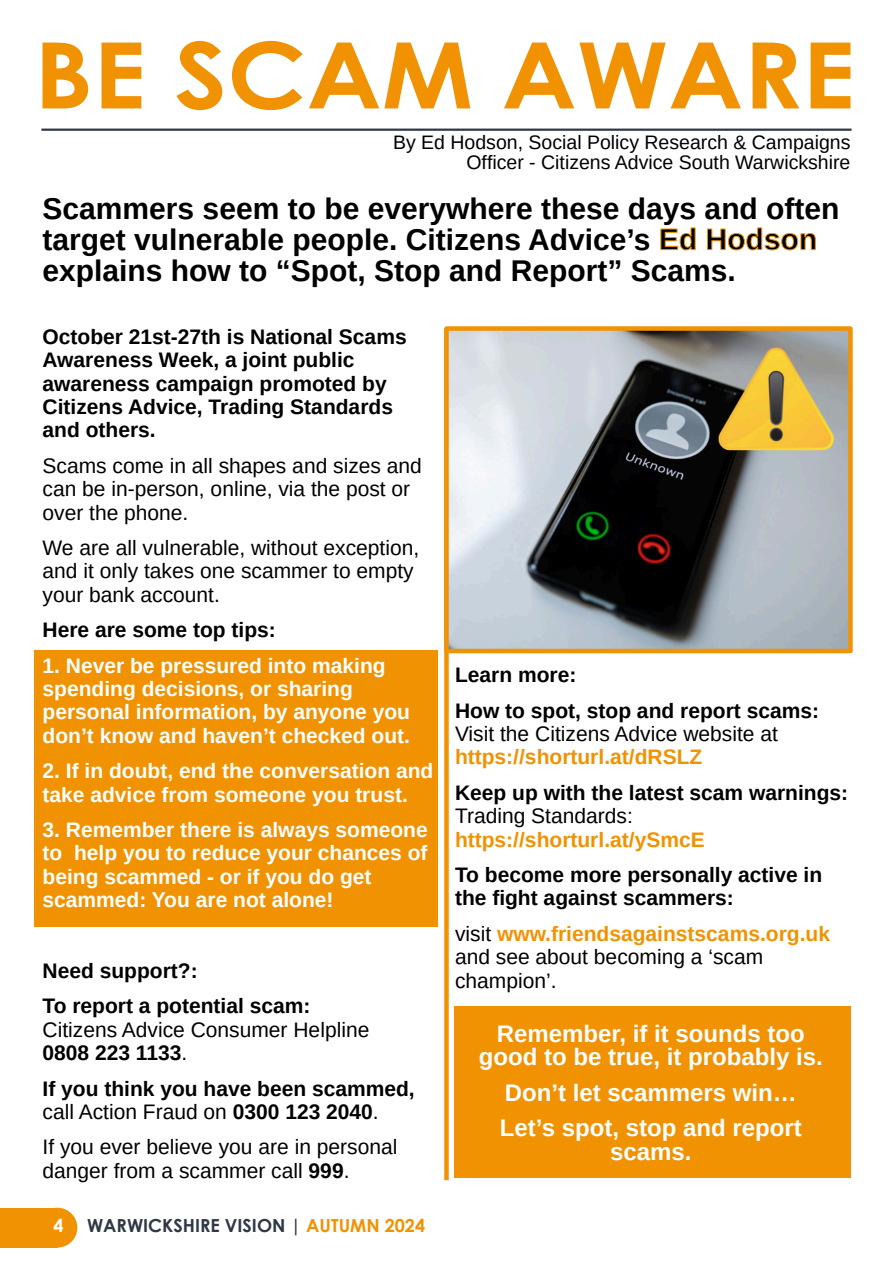
<style>
.page{position:relative;width:893px;height:1263px;background:#fff}
.page>*{position:absolute;margin:0;border:0;box-sizing:border-box;transform-origin:0 0}
.t1{font:700 91.65px "Century Gothic";color:#f19202;scale:1.11 1}
.t2{font:700 30px/31px "Arimo";color:#000}
.t3{font:700 24px/23.4px "Arimo";color:#fff;text-align:center}
.t4{font:21px/23.4px "Arimo";color:#000}
.t5{font:700 21px/23.4px "Arimo";color:#000}
.t6{font:700 21px/23.4px "Arimo";color:#fff}
.t7{font:700 21px "Arimo";color:#f19202}
.t8{font:19.5px/20.1px "Arimo";color:#000;text-align:right}
.t9{font:700 18px "Century Gothic";color:#2f3844}
.t10{font:700 18px "Century Gothic";color:#fff}
.s1{font-weight:700}
.s2{font-weight:400}
.s3{color:#f19202}
.s4{font-weight:700;color:#f19202}
</style>
<div class="page">
<div style="left:38px;top:1208px;width:39px;height:39px;background:#f19202;border-radius:50%"></div>
<div style="left:0;top:1208px;width:57px;height:39px;background:#f19202"></div>
<div style="left:35px;top:650px;width:403px;height:277px;background:#f19202"></div>
<div style="left:454px;top:1006px;width:396px;height:172px;background:#f19202"></div>
<hr style="left:43px;top:129px;width:807px;height:2px;background:#2f3844">
<div style="left:444px;top:330px;width:5px;height:848px;background:#f19202"></div>
<img style="left:449px;top:331px;width:399px;height:317px">
<div style="left:444px;top:326px;width:409px;height:327px;border:4px solid #f19202"></div>
<h1 class="t1" style="left:34px;top:40px;width:741px">BE SCAM AWARE</h1>
<p class="t8" style="left:393px;top:134px;width:459px">By Ed Hodson, Social Policy Research &amp; Campaigns<br>Officer - Citizens Advice South Warwickshire</p>
<h2 class="t2" style="left:43px;top:195px;width:799px">Scammers seem to be everywhere these days and often target vulnerable people. Citizens Advice’s Ed Hodson explains how to “Spot, Stop and Report” Scams.</h2>
<p class="t5" style="left:43px;top:327px;width:366px">October 21st-27th is National Scams<br>Awareness Week, a joint public awareness campaign promoted by<br>Citizens Advice, Trading Standards and others.</p>
<p class="t4" style="left:43px;top:456px;width:381px">Scams come in all shapes and sizes and can be in-person, online, via the post or over the phone.</p>
<p class="t4" style="left:43px;top:538px;width:378px">We are all vulnerable, without exception, and it only takes one scammer to empty your bank account.</p>
<p class="t5" style="left:43px;top:620px;width:235px">Here are some top tips:</p>
<p class="t6" style="left:43px;top:655px;width:369px">1. Never be pressured into making spending decisions, or sharing personal information, by anyone you don’t know and haven’t checked out.</p>
<p class="t6" style="left:43px;top:761px;width:392px">2. If in doubt, end the conversation and take advice from someone you trust.</p>
<p class="t6" style="left:43px;top:820px;width:387px">3. Remember there is always someone to help you to reduce your chances of being scammed - or if you do get scammed: You are not alone!</p>
<p class="t5" style="left:43px;top:955px;width:269px;line-height:35.4px">Need support?:<br>To report a potential scam:</p>
<p class="t4" style="left:43px;top:1020px;width:328px">Citizens Advice Consumer Helpline<br><span class="s1">0808 223 1133</span>.</p>
<p class="t5" style="left:43px;top:1078px;width:374px">If you think you have been scammed, <span class="s2">call Action Fraud on</span> 0300 123 2040<span class="s2">.</span></p>
<p class="t4" style="left:43px;top:1137px;width:356px">If you ever believe you are in personal danger from a scammer call <span class="s1">999</span>.</p>
<p class="t10" style="left:54px;top:1218px;width:12px">4</p>
<p class="t9" style="left:87px;top:1218px;width:339px">WARWICKSHIRE VISION | <span class="s3">AUTUMN 2024</span></p>
<p class="t5" style="left:455px;top:659px;width:366px;line-height:35.4px">Learn more:<br>How to spot, stop and report scams:</p>
<p class="t4" style="left:455px;top:724px;width:324px">Visit the Citizens Advice website at</p>
<p class="t7" style="left:455px;top:749px;width:249px">https://shorturl.at/dRSLZ</p>
<p class="t5" style="left:455px;top:783px;width:395px">Keep up with the latest scam warnings:</p>
<p class="t4" style="left:455px;top:806px;width:179px">Trading Standards:</p>
<p class="t7" style="left:455px;top:831px;width:251px">https://shorturl.at/ySmcE</p>
<p class="t5" style="left:455px;top:865px;width:369px">To become more personally active in the fight against scammers:</p>
<p class="t4" style="left:455px;top:924px;width:376px">visit <span class="s4">www.friendsagainstscams.org.uk </span>and see about becoming a ‘scam champion’.</p>
<p class="t3" style="left:479px;top:1024px;width:346px">Remember, if it sounds too good to be true, it probably is.</p>
<p class="t3" style="left:500px;top:1077px;width:303px;line-height:35.4px;text-align:left">Don’t let scammers win…<br>Let’s spot, stop and report</p>
<p class="t3" style="left:610px;top:1141px;width:83px">scams.</p>
</div>
